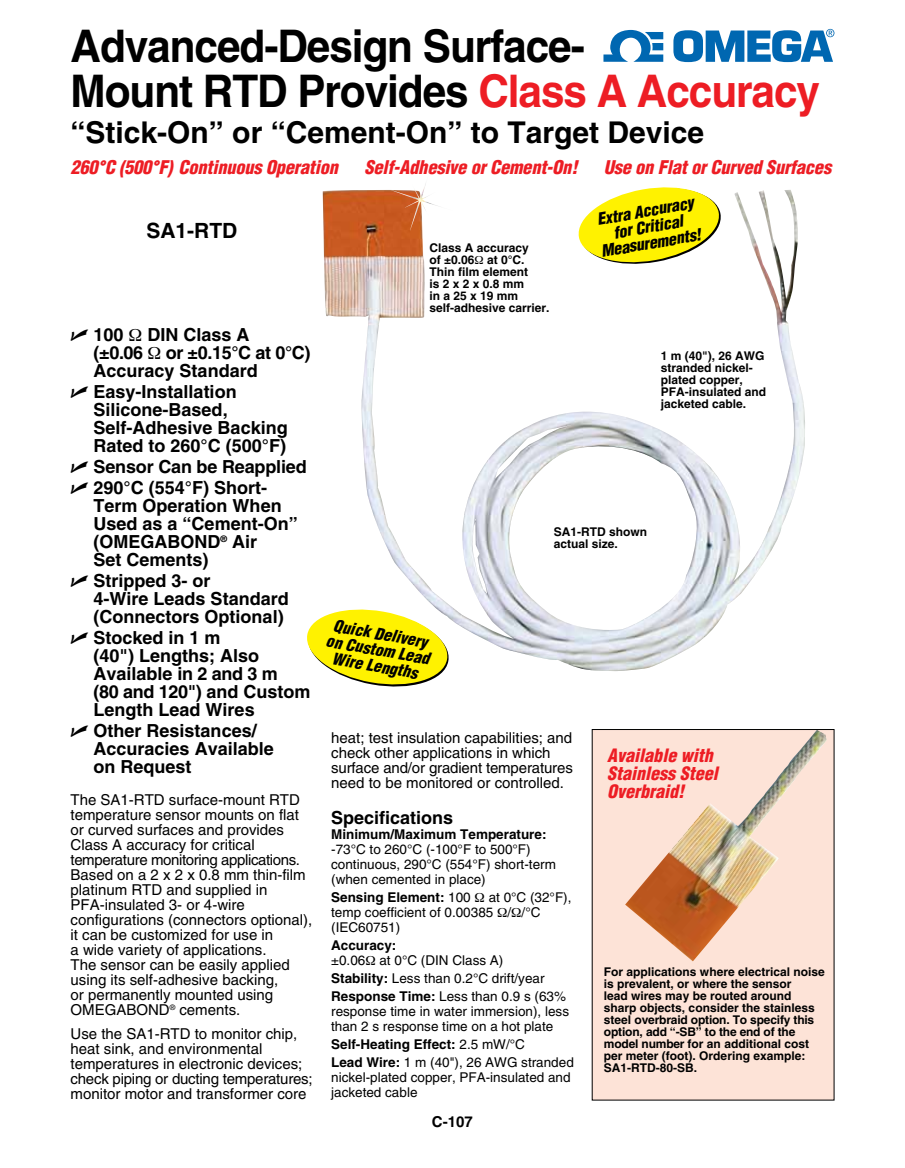
<style>
.page{position:relative;width:905px;height:1168px;background:#fff}
.page>*{position:absolute;margin:0;border:0;box-sizing:border-box;transform-origin:0 0}
.t1{font:700 45px/45px "Helvetica";letter-spacing:-.025em;color:#000;scale:.94 1}
.t2{font:700 30px "Helvetica";color:#000}
.t3{font:700 21px "Helvetica";color:#000}
.t4{font:italic 900 condensed 18.45px "Helvetica";letter-spacing:-.01em;color:#ed1d24}
.t5{font:700 18px/18px "Helvetica";color:#000}
.t6{font:italic 900 condensed 18px/18px "Helvetica";color:#ed1d24}
.t7{font:italic 900 condensed 16.2px/16.2px "Helvetica";color:#000;text-align:center}
.t8{font:15px/15px "Helvetica";color:#000}
.t9{font:700 15px "Helvetica";color:#000}
.t10{font:13.5px/15px "Helvetica";color:#000}
.t11{font:700 13.5px "Helvetica";color:#000}
.t12{font:700 12px/12px "Helvetica";color:#000}
.s1{color:#ed1d24}
.s2{font-family:"Universal Newswith Comm Pi";font-weight:400}
.s3{font-weight:400}
.s4{font-weight:700}
</style>
<div class="page">
<img style="left:322px;top:190px;width:483px;height:481px">
<svg style="left:307px;top:605px;width:145px;height:82px"></svg>
<img style="left:390px;top:183px;width:63px;height:47px">
<svg style="left:575px;top:187px;width:149px;height:81px"></svg>
<div style="left:592px;top:729px;width:242px;height:371px;background:#fde3d7"></div>
<img style="left:625px;top:730px;width:201px;height:231px">
<svg style="left:603px;top:30px;width:60px;height:32px"></svg>
<svg style="left:673px;top:29px;width:161px;height:33px"></svg>
<svg style="left:475px;top:256px;width:8px;height:8px"></svg>
<h1 class="t1" style="left:70px;top:23px;width:798px">Advanced-Design Surface-<br>Mount RTD Provides <span class="s1">Class A Accuracy</span></h1>
<h2 class="t2" style="left:70px;top:114px;width:635px">“Stick-On” or “Cement-On” to Target Device</h2>
<p class="t4" style="left:70px;top:156px;width:269px">260°C (500°F) Continuous Operation</p>
<p class="t4" style="left:364px;top:156px;width:214px">Self-Adhesive or Cement-On!</p>
<p class="t4" style="left:603px;top:156px;width:229px">Use on Flat or Curved Surfaces</p>
<h3 class="t3" style="left:146px;top:217px;width:92px">SA1-RTD</h3>
<p class="t5" style="left:94px;top:325px;width:218px;text-indent:54px">DIN Class A<br>(±0.06 or ±0.15°C at 0°C)<br>Accuracy Standard</p>
<p class="t5" style="left:94px;top:382px;width:196px;text-indent:-23px"><span class="s2">U</span> Easy-Installation<br>Silicone-Based,<br>Self-Adhesive Backing<br>Rated to 260°C (500°F)</p>
<p class="t5" style="left:70px;top:456px;width:238px;line-height:21px"><span class="s2">U</span> Sensor Can be Reapplied<br><span class="s2">U</span> 290°C (554°F) Short-</p>
<p class="t5" style="left:94px;top:496px;width:206px">Term Operation When<br>Used as a “Cement-On” (OMEGABOND<sup>®</sup> Air<br>Set Cements)</p>
<p class="t5" style="left:94px;top:571px;width:197px;text-indent:-23px"><span class="s2">U</span> Stripped 3- or<br>4-Wire Leads Standard (Connectors Optional)</p>
<p class="t5" style="left:94px;top:628px;width:218px;text-indent:-23px"><span class="s2">U</span> Stocked in 1 m<br>(40") Lengths; Also<br>Available in 2 and 3 m<br>(80 and 120") and Custom<br>Length Lead Wires</p>
<p class="t5" style="left:94px;top:721px;width:182px;text-indent:-23px"><span class="s2">U</span> Other Resistances/<br>Accuracies Available on Request</p>
<p class="t5" style="left:70px;top:325px;width:55px"><span class="s2">U</span> 100</p>
<p class="t8" style="left:71px;top:792px;width:243px">The SA1-RTD surface-mount RTD temperature sensor mounts on flat or curved surfaces and provides<br>Class A accuracy for critical temperature monitoring applications.<br>Based on a 2 x 2 x 0.8 mm thin-film platinum RTD and supplied in<br>PFA-insulated 3- or 4-wire configurations (connectors optional), it can be customized for use in<br>a wide variety of applications.<br>The sensor can be easily applied using its self-adhesive backing,<br>or permanently mounted using<br>OMEGABOND<sup>®</sup> cements.</p>
<p class="t8" style="left:71px;top:1026px;width:244px">Use the SA1-RTD to monitor chip, heat sink, and environmental temperatures in electronic devices; check piping or ducting temperatures; monitor motor and transformer core</p>
<p class="t12" style="left:429px;top:241px;width:122px">Class A accuracy<br>of ±0.06 at 0°C.<br>Thin film element<br>is 2 x 2 x 0.8 mm<br>in a 25 x 19 mm self-adhesive carrier.</p>
<p class="t7" style="left:594px;top:211px;width:103px;rotate:-10deg">Extra Accuracy for Critical<br>Measurements!</p>
<p class="t12" style="left:660px;top:350px;width:107px">1 m (40"), 26 AWG stranded nickel&shy;plated copper,<br>PFA-insulated and jacketed cable.</p>
<p class="t7" style="left:330px;top:616px;width:106px;rotate:10deg">Quick Delivery on Custom Lead<br>Wire Lengths</p>
<p class="t12" style="left:554px;top:525px;width:95px">SA1-RTD shown actual size.</p>
<p class="t8" style="left:331px;top:730px;width:243px">heat; test insulation capabilities; and check other applications in which surface and/or gradient temperatures need to be monitored or controlled.</p>
<p class="t5" style="left:331px;top:808px;width:124px">Specifications</p>
<p class="t11" style="left:331px;top:826px;width:217px">Minimum/Maximum Temperature:</p>
<p class="t10" style="left:331px;top:841px;width:226px">-73°C to 260°C (-100°F to 500°F) continuous, 290°C (554°F) short-term (when cemented in place)</p>
<p class="t11" style="left:331px;top:889px;width:141px">Sensing Element: <span class="s3">100</span></p>
<p class="t10" style="left:331px;top:890px;width:242px;text-indent:157px">at 0°C (32°F), temp coefficient of 0.00385 / /°C (IEC60751)</p>
<p class="t11" style="left:331px;top:937px;width:67px">Accuracy:</p>
<p class="t10" style="left:331px;top:951px;width:236px;line-height:18px">±0.06 at 0°C (DIN Class A)<br><span class="s4">Stability:</span> Less than 0.2°C drift/year<br><span class="s4">Response Time:</span> Less than 0.9 s (63%</p>
<p class="t10" style="left:331px;top:1004px;width:239px">response time in water immersion), less than 2 s response time on a hot plate</p>
<p class="t10" style="left:331px;top:1035px;width:244px;line-height:18px"><span class="s4">Self-Heating Effect:</span> 2.5 mW/°C<br><span class="s4">Lead Wire:</span> 1 m (40"), 26 AWG stranded</p>
<p class="t10" style="left:331px;top:1070px;width:241px">nickel-plated copper, PFA-insulated and jacketed cable</p>
<p class="t9" style="left:432px;top:1112px;width:42px">C-107</p>
<p class="t6" style="left:607px;top:746px;width:112px">Available with<br>Stainless Steel<br>Overbraid!</p>
<p class="t12" style="left:604px;top:965px;width:222px">For applications where electrical noise is prevalent, or where the sensor<br>lead wires may be routed around sharp objects, consider the stainless steel overbraid option. To specify this option, add “-SB” to the end of the model number for an additional cost per meter (foot). Ordering example:<br>SA1-RTD-80-SB.</p>
</div>
